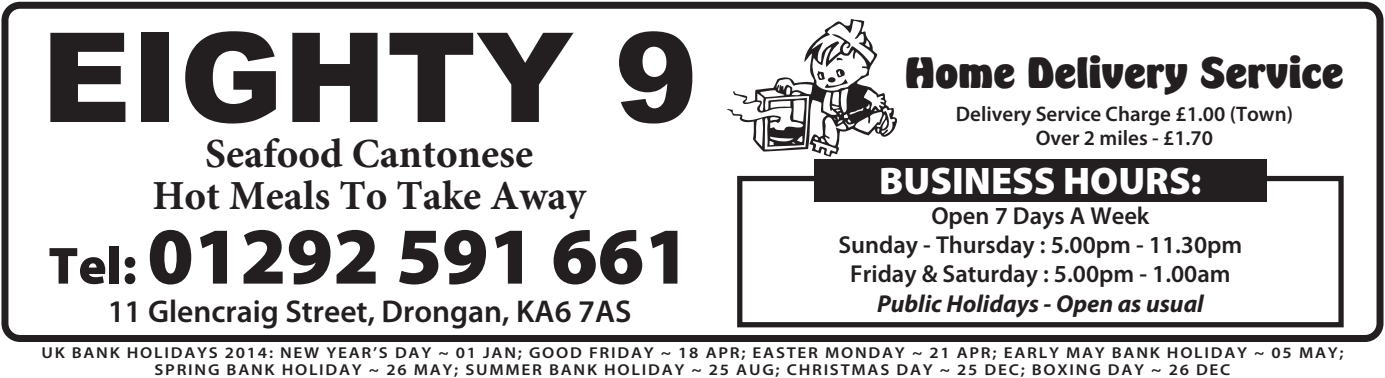
<style>
.page{position:relative;width:1385px;height:378px;background:#fff}
.page>*{position:absolute;margin:0;border:0;box-sizing:border-box;transform-origin:0 0}
.t1{font:900 124.25px "Arial";color:#231f20}
.t2{font:900 81.02px "Myriad Pro";color:#231f20}
.t3{font:43.57px "Vagabond";color:#231f20}
.t4{font:700 41.3px/42px "Minion Pro";color:#231f20;text-align:center}
.t5{font:900 38.5px "Myriad Pro";color:#fff}
.t6{font:600 31.5px "Myriad Pro";color:#231f20}
.t7{font:600 24.5px/29.4px "Myriad Pro";color:#231f20;text-align:center}
.t8{font:italic 700 24.5px "Myriad Pro";color:#231f20}
.t9{font:600 21px/24.5px "Myriad Pro";color:#231f20;text-align:center}
.t10{font:600 15.75px/17.5px "Myriad Pro";letter-spacing:.1em;color:#231f20;text-align:center;scale:1.1 1}
.s1{font-size:52.5px}
</style>
<div class="page">
<div style="left:1px;top:2px;width:1382px;height:339px;border:7px solid #231f20;border-radius:15px"></div>
<svg style="left:727px;top:19px;width:170px;height:137px"></svg>
<div style="left:737px;top:175px;width:606px;height:152px;border:5px solid #231f20"></div>
<div style="left:813px;top:159px;width:453px;height:42px;background:#231f20"></div>
<h1 class="t1" style="left:41px;top:-13px;width:657px">EIGHTY 9</h1>
<h3 class="t4" style="left:152px;top:132px;width:435px">Seafood Cantonese<br>Hot Meals To Take Away</h3>
<h2 class="t2" style="left:48px;top:201px;width:643px"><span class="s1">Tel:</span> 01292 591 661</h2>
<h3 class="t6" style="left:108px;top:291px;width:525px">11 Glencraig Street, Drongan, KA6 7AS</h3>
<h3 class="t3" style="left:905px;top:47px;width:440px">Home Delivery Service</h3>
<h3 class="t9" style="left:955px;top:100px;width:338px">Delivery Service Charge £1.00 (Town)<br>Over 2 miles - £1.70</h3>
<h3 class="t5" style="left:879px;top:155px;width:324px">BUSINESS HOURS:</h3>
<h3 class="t7" style="left:931px;top:200px;width:219px">Open 7 Days A Week</h3>
<h3 class="t7" style="left:838px;top:229px;width:405px">Sunday - Thursday : 5.00pm - 11.30pm<br>Friday &amp; Saturday : 5.00pm - 1.00am</h3>
<h3 class="t8" style="left:876px;top:287px;width:328px">Public Holidays - Open as usual</h3>
<p class="t10" style="left:41px;top:342px;width:1185px">UK BANK HOLIDAYS 2014: NEW YEAR’S DAY ~ 01 JAN; GOOD FRIDAY ~ 18 APR; EASTER MONDAY ~ 21 APR; EARLY MAY BANK HOLIDAY ~ 05 MAY;<br>SPRING BANK HOLIDAY ~ 26 MAY; SUMMER BANK HOLIDAY ~ 25 AUG; CHRISTMAS DAY ~ 25 DEC; BOXING DAY ~ 26 DEC</p>
</div>
